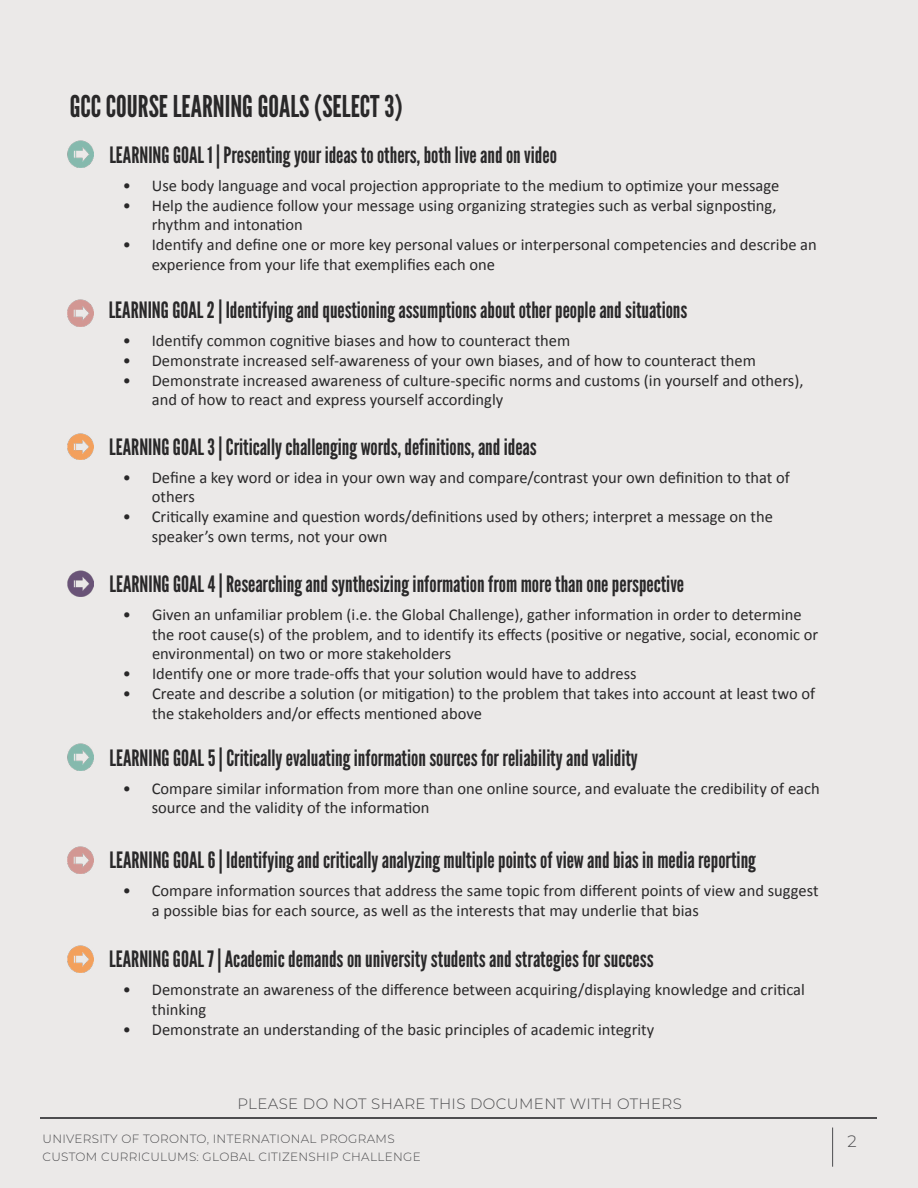
<style>
.page{position:relative;width:918px;height:1188px;background:#ebe9e8}
.page>*{position:absolute;margin:0;border:0;box-sizing:border-box;transform-origin:0 0}
.t1{font:30px "League Gothic";color:#292829}
.t2{font:22.5px "League Gothic";color:#292829}
.t3{font:16.5px/19.8px "Calibri";color:#292829}
.t4{font:300 16.5px "Montserrat";color:#4d4d4f}
.t5{font:300 15px "Montserrat";letter-spacing:.025em;color:#4d4d4f}
.t6{font:300 12px/18px "Montserrat";letter-spacing:.025em;color:#4d4d4f}
</style>
<div class="page">
<hr style="left:40px;top:1117px;width:837px;height:2px;background:#4d4d4f">
<hr style="left:832px;top:1128px;width:1px;height:39px;background:#4d4d4f">
<img style="left:67px;top:570px;width:27px;height:27px">
<img style="left:67px;top:300px;width:26px;height:26px">
<img style="left:67px;top:847px;width:27px;height:26px">
<img style="left:67px;top:433px;width:27px;height:26px">
<img style="left:67px;top:946px;width:27px;height:26px">
<img style="left:67px;top:141px;width:27px;height:26px">
<img style="left:67px;top:744px;width:27px;height:26px">
<h1 class="t1" style="left:70px;top:89px;width:334px">GCC COURSE LEARNING GOALS (SELECT 3)</h1>
<h2 class="t2" style="left:109px;top:141px;width:449px">LEARNING GOAL 1 | Presenting your ideas to others, both live and on video</h2>
<p class="t3" style="left:123px;top:175px;width:658px">• Use body language and vocal projection appropriate to the medium to optimize your message</p>
<p class="t3" style="left:152px;top:195px;width:626px;text-indent:-29px">• Help the audience follow your message using organizing strategies such as verbal signposting, rhythm and intonation</p>
<p class="t3" style="left:152px;top:235px;width:667px;text-indent:-29px">• Identify and define one or more key personal values or interpersonal competencies and describe an experience from your life that exemplifies each one</p>
<h2 class="t2" style="left:109px;top:297px;width:580px">LEARNING GOAL 2 | Identifying and questioning assumptions about other people and situations</h2>
<p class="t3" style="left:123px;top:331px;width:449px">• Identify common cognitive biases and how to counteract them</p>
<p class="t3" style="left:123px;top:350px;width:635px">• Demonstrate increased self-awareness of your own biases, and of how to counteract them</p>
<p class="t3" style="left:152px;top:370px;width:653px;text-indent:-29px">• Demonstrate increased awareness of culture-specific norms and customs (in yourself and others), and of how to react and express yourself accordingly</p>
<h2 class="t2" style="left:109px;top:433px;width:429px">LEARNING GOAL 3 | Critically challenging words, definitions, and ideas</h2>
<p class="t3" style="left:152px;top:467px;width:640px;text-indent:-29px">• Define a key word or idea in your own way and compare/contrast your own definition to that of others</p>
<p class="t3" style="left:152px;top:507px;width:623px;text-indent:-29px">• Critically examine and question words/definitions used by others; interpret a message on the speaker’s own terms, not your own</p>
<h2 class="t2" style="left:109px;top:571px;width:576px">LEARNING GOAL 4 | Researching and synthesizing information from more than one perspective</h2>
<p class="t3" style="left:152px;top:605px;width:668px;text-indent:-29px">• Given an unfamiliar problem (i.e. the Global Challenge), gather information in order to determine the root cause(s) of the problem, and to identify its effects (positive or negative, social, economic or environmental) on two or more stakeholders</p>
<p class="t3" style="left:123px;top:664px;width:515px">• Identify one or more trade-offs that your solution would have to address</p>
<p class="t3" style="left:152px;top:684px;width:665px;text-indent:-29px">• Create and describe a solution (or mitigation) to the problem that takes into account at least two of the stakeholders and/or effects mentioned above</p>
<h2 class="t2" style="left:109px;top:744px;width:530px">LEARNING GOAL 5 | Critically evaluating information sources for reliability and validity</h2>
<p class="t3" style="left:152px;top:778px;width:670px;text-indent:-29px">• Compare similar information from more than one online source, and evaluate the credibility of each source and the validity of the information</p>
<h2 class="t2" style="left:109px;top:847px;width:648px">LEARNING GOAL 6 | Identifying and critically analyzing multiple points of view and bias in media reporting</h2>
<p class="t3" style="left:152px;top:881px;width:668px;text-indent:-29px">• Compare information sources that address the same topic from different points of view and suggest a possible bias for each source, as well as the interests that may underlie that bias</p>
<h2 class="t2" style="left:109px;top:946px;width:546px">LEARNING GOAL 7 | Academic demands on university students and strategies for success</h2>
<p class="t3" style="left:152px;top:980px;width:654px;text-indent:-29px">• Demonstrate an awareness of the difference between acquiring/displaying knowledge and critical thinking</p>
<p class="t3" style="left:123px;top:1020px;width:533px">• Demonstrate an understanding of the basic principles of academic integrity</p>
<p class="t5" style="left:237px;top:1094px;width:446px">PLEASE DO NOT SHARE THIS DOCUMENT WITH OTHERS</p>
<p class="t6" style="left:43px;top:1129px;width:380px">UNIVERSITY OF TORONTO, INTERNATIONAL PROGRAMS<br>CUSTOM CURRICULUMS: GLOBAL CITIZENSHIP CHALLENGE</p>
<p class="t4" style="left:848px;top:1130px;width:11px">2</p>
</div>
